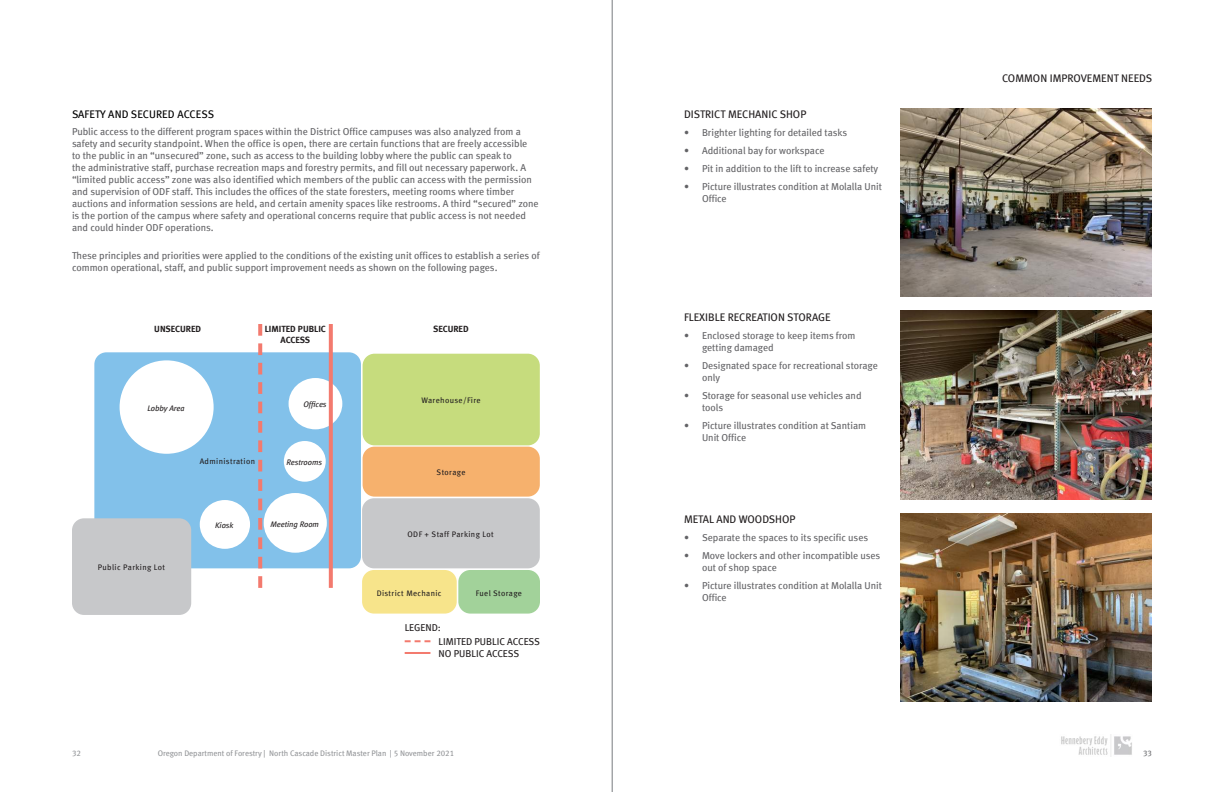
<style>
.page{position:relative;width:1224px;height:792px;background:#fff}
.page>*{position:absolute;margin:0;border:0;box-sizing:border-box;transform-origin:0 0}
.HEA_Base_-_Bullets{font:11px "Meta Book LF";color:#231f20}
.HEA_Heading_-_Caps{font:11px "Meta Book LF";color:#000}
.HEA_Base_-_Regular{font:10px/12px "Meta Book LF";color:#636366}
.HEA_Base_-_Bullets-2{font:10px/12px "Meta Book LF";color:#636366}
.t1{font:10px "Meta Book LF";color:#231f20}
.t2{font:9px/10.8px "Meta Bold LF";color:#231f20;text-align:center}
.HEA-D_-_Center_Text{font:8px "Meta Book LF";letter-spacing:.05em;color:#231f20}
.t3{font:8px "Meta Book LF";color:#939598}
.t4{font:italic 8px "Meta Book LF";color:#231f20}
.t5{font:8px "Meta Book LF";color:#6c6d70}
</style>
<div class="page">
<img style="left:1061px;top:735px;width:71px;height:21px">
<hr style="left:612px;top:0;width:1px;height:792px;background:#9d9fa2">
<div style="left:94px;top:352px;width:267px;height:216px;background:#82c1ea;border-radius:12px"></div>
<div style="left:458px;top:570px;width:82px;height:44px;background:#a2d29a;border-radius:12px"></div>
<div style="left:200px;top:500px;width:50px;height:49px;background:#fff;border-radius:50%"></div>
<div style="left:120px;top:360px;width:94px;height:94px;background:#fff;border-radius:50%"></div>
<svg style="left:405px;top:640px;width:25px;height:2px"></svg>
<hr style="left:405px;top:652px;width:25px;height:2px;background:#f37a6e">
<div style="left:289px;top:378px;width:53px;height:51px;background:#fff;border-radius:50%"></div>
<div style="left:264px;top:493px;width:63px;height:60px;background:#fff;border-radius:50%"></div>
<div style="left:284px;top:441px;width:42px;height:41px;background:#fff;border-radius:50%"></div>
<svg style="left:329px;top:324px;width:4px;height:264px"></svg>
<div style="left:72px;top:518px;width:119px;height:97px;background:#c7c8ca;border-radius:12px"></div>
<div style="left:363px;top:447px;width:177px;height:50px;background:#f6b16d;border-radius:12px"></div>
<div style="left:362px;top:498px;width:178px;height:70px;background:#c7c8ca;border-radius:12px"></div>
<div style="left:362px;top:570px;width:95px;height:44px;background:#f7e48b;border-radius:12px"></div>
<div style="left:363px;top:354px;width:177px;height:91px;background:#c6dc7d;border-radius:12px"></div>
<svg style="left:258px;top:324px;width:4px;height:264px"></svg>
<img style="left:900px;top:108px;width:252px;height:189px">
<img style="left:900px;top:310px;width:252px;height:190px">
<img style="left:900px;top:513px;width:252px;height:189px">
<p class="HEA_Heading_-_Caps" style="left:72px;top:108px;width:144px">SAFETY AND SECURED ACCESS</p>
<p class="HEA_Base_-_Bullets" style="left:684px;top:108px;width:124px">DISTRICT MECHANIC SHOP</p>
<p class="HEA_Base_-_Regular" style="left:684px;top:127px;width:165px">• Brighter lighting for detailed tasks</p>
<p class="HEA_Base_-_Regular" style="left:684px;top:145px;width:142px">• Additional bay for workspace</p>
<p class="HEA_Base_-_Regular" style="left:684px;top:162px;width:196px">• Pit in addition to the lift to increase safety</p>
<p class="HEA_Base_-_Regular" style="left:702px;top:180px;width:181px;text-indent:-18px">• Picture illustrates condition at Molalla Unit<br>Office</p>
<p class="HEA_Base_-_Regular" style="left:72px;top:126px;width:468px">Public access to the different program spaces within the District Office campuses was also analyzed from a safety and security standpoint. When the office is open, there are certain functions that are freely accessible<br>to the public in an “unsecured” zone, such as access to the building lobby where the public can speak to<br>the administrative staff, purchase recreation maps and forestry permits, and fill out necessary paperwork. A “limited public access” zone was also identified which members of the public can access with the permission and supervision of ODF staff. This includes the offices of the state foresters, meeting rooms where timber auctions and information sessions are held, and certain amenity spaces like restrooms. A third “secured” zone is the portion of the campus where safety and operational concerns require that public access is not needed and could hinder ODF operations.</p>
<p class="HEA_Base_-_Bullets-2" style="left:72px;top:250px;width:469px">These principles and priorities were applied to the conditions of the existing unit offices to establish a series of common operational, staff, and public support improvement needs as shown on the following pages.</p>
<p class="t2" style="left:154px;top:324px;width:48px">UNSECURED</p>
<p class="t2" style="left:433px;top:324px;width:37px">SECURED</p>
<p class="t2" style="left:265px;top:324px;width:63px">LIMITED PUBLIC<br>ACCESS</p>
<p class="t4" style="left:147px;top:403px;width:39px">Lobby Area</p>
<p class="HEA-D_-_Center_Text" style="left:200px;top:457px;width:57px">Administration</p>
<p class="t4" style="left:304px;top:400px;width:25px">Offices</p>
<p class="t4" style="left:287px;top:458px;width:37px">Restrooms</p>
<p class="HEA-D_-_Center_Text" style="left:98px;top:563px;width:69px">Public Parking Lot</p>
<p class="t4" style="left:215px;top:521px;width:20px">Kiosk</p>
<p class="t4" style="left:270px;top:519px;width:50px">Meeting Room</p>
<p class="HEA-D_-_Center_Text" style="left:422px;top:396px;width:61px">Warehouse/Fire</p>
<p class="HEA-D_-_Center_Text" style="left:437px;top:468px;width:30px">Storage</p>
<p class="HEA-D_-_Center_Text" style="left:408px;top:530px;width:88px">ODF + Staff Parking Lot</p>
<p class="HEA-D_-_Center_Text" style="left:377px;top:588px;width:66px">District Mechanic</p>
<p class="t1" style="left:405px;top:621px;width:38px">LEGEND:</p>
<p class="HEA-D_-_Center_Text" style="left:476px;top:588px;width:48px">Fuel Storage</p>
<p class="t1" style="left:439px;top:636px;width:103px">LIMITED PUBLIC ACCESS</p>
<p class="t1" style="left:439px;top:648px;width:82px">NO PUBLIC ACCESS</p>
<p class="HEA_Base_-_Bullets" style="left:684px;top:310px;width:148px">FLEXIBLE RECREATION STORAGE</p>
<p class="HEA_Base_-_Regular" style="left:702px;top:329px;width:155px;text-indent:-18px">• Enclosed storage to keep items from getting damaged</p>
<p class="HEA_Base_-_Regular" style="left:702px;top:359px;width:177px;text-indent:-18px">• Designated space for recreational storage only</p>
<p class="HEA_Base_-_Regular" style="left:702px;top:389px;width:161px;text-indent:-18px">• Storage for seasonal use vehicles and tools</p>
<p class="HEA_Base_-_Regular" style="left:702px;top:419px;width:166px;text-indent:-18px">• Picture illustrates condition at Santiam<br>Unit Office</p>
<p class="HEA_Base_-_Bullets" style="left:684px;top:513px;width:113px">METAL AND WOODSHOP</p>
<p class="HEA_Base_-_Regular" style="left:684px;top:532px;width:186px">• Separate the spaces to its specific uses</p>
<p class="HEA_Base_-_Regular" style="left:702px;top:550px;width:180px;text-indent:-18px">• Move lockers and other incompatible uses out of shop space</p>
<p class="HEA_Base_-_Regular" style="left:702px;top:579px;width:181px;text-indent:-18px">• Picture illustrates condition at Molalla Unit<br>Office</p>
<p class="HEA_Base_-_Bullets" style="left:1002px;top:72px;width:152px">COMMON IMPROVEMENT NEEDS</p>
<p class="t3" style="left:72px;top:748px;width:10px">32</p>
<p class="t3" style="left:158px;top:748px;width:298px">Oregon Department of Forestry | North Cascade District Master Plan | 5 November 2021</p>
<p class="t5" style="left:1143px;top:748px;width:10px">33</p>
</div>
